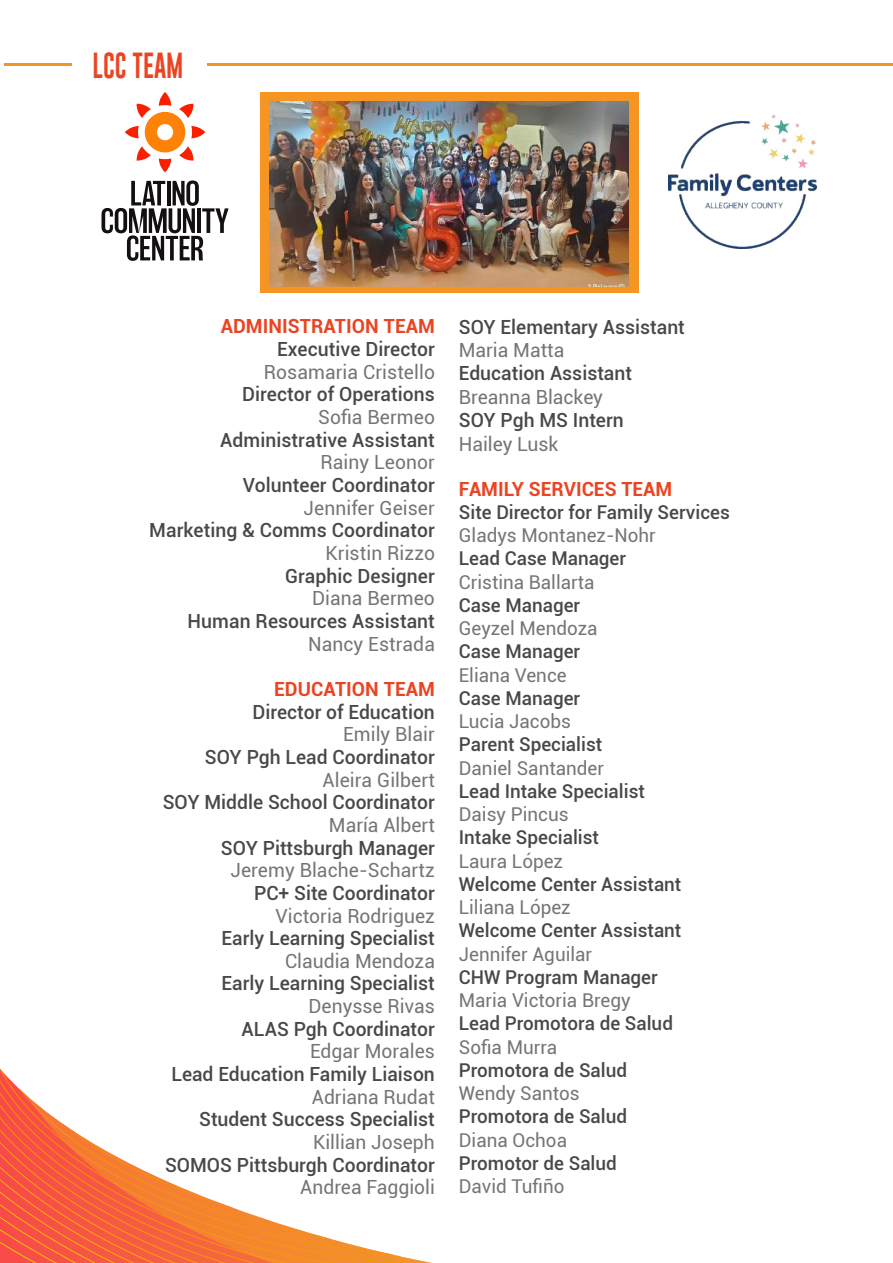
<style>
.page{position:relative;width:893px;height:1263px;background:#fff}
.page>*{position:absolute;margin:0;border:0;box-sizing:border-box;transform-origin:0 0}
.t1{font:30px "Gobold";color:#ea4523;scale:.79 1}
.t2{font:500 19.5px "Roboto";color:#484848}
.t3{font:19.5px "Roboto";color:#757575}
.t4{font:700 19.5px "Roboto";letter-spacing:.005em;color:#ea4523}
.t5{font:500 19.05px "Roboto";color:#484848}
.t6{font:19.05px "Roboto";color:#757575}
</style>
<div class="page">
<div style="left:260px;top:93px;width:378px;height:200px;background:#f79522"></div>
<img style="left:269px;top:101px;width:360px;height:186px">
<hr style="left:207px;top:63px;width:686px;height:3px;background:#f39523">
<hr style="left:4px;top:63px;width:68px;height:3px;background:#f39523">
<svg style="left:101px;top:180px;width:128px;height:81px"></svg>
<svg style="left:125px;top:92px;width:80px;height:80px"></svg>
<img style="left:668px;top:114px;width:148px;height:135px">
<svg style="left:0;top:1069px;width:432px;height:194px"></svg>
<h1 class="t1" style="left:93px;top:45px;width:117px">LCC TEAM</h1>
<p class="t4" style="left:221px;top:313px;width:216px">ADMINISTRATION TEAM</p>
<p class="t2" style="left:277px;top:335px;width:159px">Executive Director</p>
<p class="t3" style="left:264px;top:358px;width:173px">Rosamaria Cristello</p>
<p class="t2" style="left:242px;top:381px;width:194px">Director of Operations</p>
<p class="t3" style="left:318px;top:403px;width:118px">Sofia Bermeo</p>
<p class="t2" style="left:220px;top:426px;width:216px">Administrative Assistant</p>
<p class="t3" style="left:320px;top:449px;width:116px">Rainy Leonor</p>
<p class="t2" style="left:243px;top:471px;width:193px">Volunteer Coordinator</p>
<p class="t3" style="left:304px;top:494px;width:133px">Jennifer Geiser</p>
<p class="t2" style="left:149px;top:517px;width:287px">Marketing &amp; Comms Coordinator</p>
<p class="t3" style="left:326px;top:539px;width:111px">Kristin Rizzo</p>
<p class="t2" style="left:285px;top:562px;width:151px">Graphic Designer</p>
<p class="t3" style="left:312px;top:585px;width:124px">Diana Bermeo</p>
<p class="t2" style="left:188px;top:607px;width:249px">Human Resources Assistant</p>
<p class="t3" style="left:308px;top:630px;width:128px">Nancy Estrada</p>
<p class="t4" style="left:274px;top:675px;width:162px">EDUCATION TEAM</p>
<p class="t2" style="left:252px;top:698px;width:184px">Director of Education</p>
<p class="t3" style="left:343px;top:721px;width:93px">Emily Blair</p>
<p class="t2" style="left:205px;top:743px;width:231px">SOY Pgh Lead Coordinator</p>
<p class="t3" style="left:322px;top:766px;width:114px">Aleira Gilbert</p>
<p class="t2" style="left:163px;top:788px;width:274px">SOY Middle School Coordinator</p>
<p class="t3" style="left:329px;top:811px;width:107px">María Albert</p>
<p class="t2" style="left:221px;top:834px;width:215px">SOY Pittsburgh Manager</p>
<p class="t3" style="left:230px;top:856px;width:206px">Jeremy Blache-Schartz</p>
<p class="t2" style="left:254px;top:879px;width:182px">PC+ Site Coordinator</p>
<p class="t3" style="left:276px;top:902px;width:161px">Victoria Rodriguez</p>
<p class="t2" style="left:222px;top:924px;width:215px">Early Learning Specialist</p>
<p class="t3" style="left:285px;top:947px;width:151px">Claudia Mendoza</p>
<p class="t2" style="left:222px;top:970px;width:215px">Early Learning Specialist</p>
<p class="t3" style="left:309px;top:992px;width:128px">Denysse Rivas</p>
<p class="t2" style="left:242px;top:1015px;width:195px">ALAS Pgh Coordinator</p>
<p class="t3" style="left:310px;top:1038px;width:126px">Edgar Morales</p>
<p class="t2" style="left:171px;top:1060px;width:265px">Lead Education Family Liaison</p>
<p class="t3" style="left:312px;top:1083px;width:125px">Adriana Rudat</p>
<p class="t2" style="left:199px;top:1106px;width:237px">Student Success Specialist</p>
<p class="t3" style="left:313px;top:1128px;width:123px">Killian Joseph</p>
<p class="t2" style="left:165px;top:1151px;width:271px">SOMOS Pittsburgh Coordinator</p>
<p class="t3" style="left:300px;top:1174px;width:136px">Andrea Faggioli</p>
<p class="t2" style="left:459px;top:313px;width:228px">SOY Elementary Assistant</p>
<p class="t3" style="left:459px;top:336px;width:107px">Maria Matta</p>
<p class="t2" style="left:459px;top:360px;width:175px">Education Assistant</p>
<p class="t3" style="left:459px;top:383px;width:146px">Breanna Blackey</p>
<p class="t2" style="left:459px;top:406px;width:166px">SOY Pgh MS Intern</p>
<p class="t3" style="left:459px;top:430px;width:101px">Hailey Lusk</p>
<p class="t4" style="left:459px;top:475px;width:215px">FAMILY SERVICES TEAM</p>
<p class="t5" style="left:459px;top:499px;width:272px">Site Director for Family Services</p>
<p class="t6" style="left:459px;top:522px;width:199px">Gladys Montanez-Nohr</p>
<p class="t5" style="left:459px;top:545px;width:169px">Lead Case Manager</p>
<p class="t6" style="left:459px;top:568px;width:137px">Cristina Ballarta</p>
<p class="t5" style="left:459px;top:592px;width:123px">Case Manager</p>
<p class="t6" style="left:459px;top:615px;width:140px">Geyzel Mendoza</p>
<p class="t5" style="left:459px;top:638px;width:123px">Case Manager</p>
<p class="t6" style="left:459px;top:661px;width:109px">Eliana Vence</p>
<p class="t5" style="left:459px;top:685px;width:123px">Case Manager</p>
<p class="t6" style="left:459px;top:708px;width:114px">Lucia Jacobs</p>
<p class="t5" style="left:459px;top:731px;width:145px">Parent Specialist</p>
<p class="t6" style="left:459px;top:754px;width:147px">Daniel Santander</p>
<p class="t5" style="left:459px;top:778px;width:188px">Lead Intake Specialist</p>
<p class="t6" style="left:459px;top:801px;width:111px">Daisy Pincus</p>
<p class="t5" style="left:459px;top:824px;width:142px">Intake Specialist</p>
<p class="t6" style="left:459px;top:847px;width:106px">Laura López</p>
<p class="t5" style="left:459px;top:871px;width:224px">Welcome Center Assistant</p>
<p class="t6" style="left:459px;top:894px;width:113px">Liliana López</p>
<p class="t5" style="left:459px;top:917px;width:224px">Welcome Center Assistant</p>
<p class="t6" style="left:459px;top:940px;width:135px">Jennifer Aguilar</p>
<p class="t5" style="left:459px;top:964px;width:200px">CHW Program Manager</p>
<p class="t6" style="left:459px;top:987px;width:173px">Maria Victoria Bregy</p>
<p class="t5" style="left:459px;top:1010px;width:216px">Lead Promotora de Salud</p>
<p class="t6" style="left:459px;top:1033px;width:100px">Sofia Murra</p>
<p class="t5" style="left:459px;top:1056px;width:170px">Promotora de Salud</p>
<p class="t6" style="left:459px;top:1080px;width:122px">Wendy Santos</p>
<p class="t5" style="left:459px;top:1103px;width:170px">Promotora de Salud</p>
<p class="t6" style="left:459px;top:1126px;width:110px">Diana Ochoa</p>
<p class="t5" style="left:459px;top:1149px;width:159px">Promotor de Salud</p>
<p class="t6" style="left:459px;top:1173px;width:107px">David Tufiño</p>
</div>
